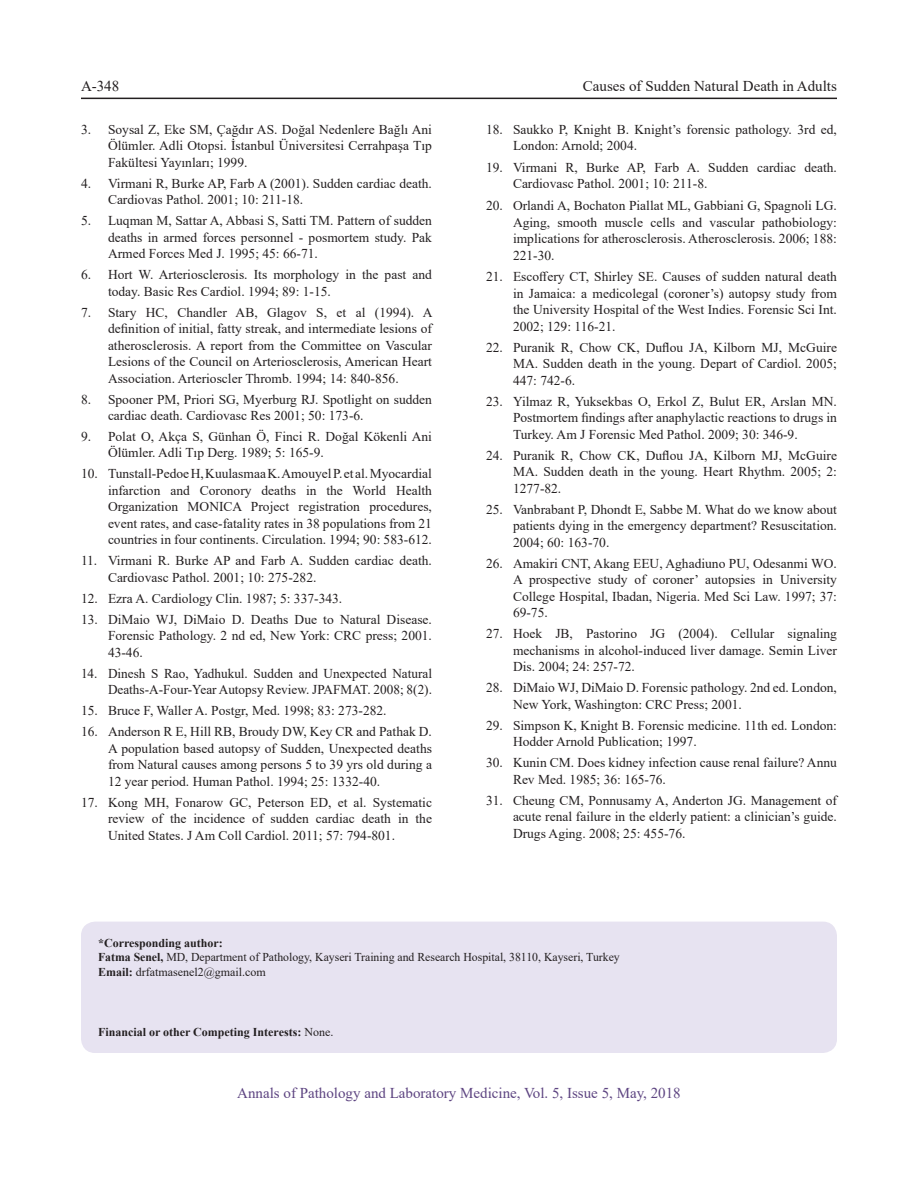
<style>
.page{position:relative;width:918px;height:1188px;background:#fff}
.page>*{position:absolute;margin:0;border:0;box-sizing:border-box;transform-origin:0 0}
.t1{font:15px "Times New Roman";color:#5d4481}
.t2{font:15px "Times New Roman";color:#231f20}
.Ref_Text_without_No{font:13.5px/16.5px "Times New Roman";color:#231f20;text-align:justify}
.Fotnote{font:12px/14.4px "Times New Roman";color:#231f20}
.Fotnote-2{font:700 12px "Times New Roman";color:#231f20}
.s1{font-weight:700}
.s2{font-weight:400}
</style>
<div class="page">
<hr style="left:81px;top:98px;width:756px;height:1px;background:#231f20">
<div style="left:82px;top:922px;width:754px;height:130px;background:#e7e3f1;border-radius:14px"></div>
<div style="left:81px;top:922px;width:756px;height:131px;border:2px solid #e7e3f1;border-radius:14px"></div>
<p class="t2" style="left:81px;top:76px;width:40px">A-348</p>
<p class="t2" style="left:583px;top:76px;width:256px">Causes of Sudden Natural Death in Adults</p>
<p class="Ref_Text_without_No" style="left:108px;top:120px;width:326px;text-indent:-27px">3. Soysal Z, Eke SM, Çağdır AS. Doğal Nedenlere Bağlı Ani Ölümler. Adli Otopsi. İstanbul Üniversitesi Cerrahpaşa Tıp Fakültesi Yayınları; 1999.</p>
<p class="Ref_Text_without_No" style="left:108px;top:174px;width:326px;text-indent:-27px">4. Virmani R, Burke AP, Farb A (2001). Sudden cardiac death.<br>Cardiovas Pathol. 2001; 10: 211-18.</p>
<p class="Ref_Text_without_No" style="left:108px;top:212px;width:326px;text-indent:-27px">5. Luqman M, Sattar A, Abbasi S, Satti TM. Pattern of sudden deaths in armed forces personnel - posmortem study. Pak Armed Forces Med J. 1995; 45: 66-71.</p>
<p class="Ref_Text_without_No" style="left:108px;top:266px;width:326px;text-indent:-27px">6. Hort W. Arteriosclerosis. Its morphology in the past and today. Basic Res Cardiol. 1994; 89: 1-15.</p>
<p class="Ref_Text_without_No" style="left:108px;top:303px;width:326px;text-indent:-27px">7. Stary HC, Chandler AB, Glagov S, et al (1994). A definition of initial, fatty streak, and intermediate lesions of atherosclerosis. A report from the Committee on Vascular Lesions of the Council on Arteriosclerosis, American Heart Association. Arterioscler Thromb. 1994; 14: 840-856.</p>
<p class="Ref_Text_without_No" style="left:108px;top:390px;width:325px;text-indent:-27px">8. Spooner PM, Priori SG, Myerburg RJ. Spotlight on sudden cardiac death. Cardiovasc Res 2001; 50: 173-6.</p>
<p class="Ref_Text_without_No" style="left:108px;top:428px;width:325px;text-indent:-27px">9. Polat O, Akça S, Günhan Ö, Finci R. Doğal Kökenli Ani<br>Ölümler. Adli Tıp Derg. 1989; 5: 165-9.</p>
<p class="Ref_Text_without_No" style="left:108px;top:465px;width:326px;text-indent:-27px">10. Tunstall-Pedoe H, Kuulasmaa K. Amouyel P. et al. Myocardial infarction and Coronory deaths in the World Health Organization MONICA Project registration procedures, event rates, and case-fatality rates in 38 populations from 21 countries in four continents. Circulation. 1994; 90: 583-612.</p>
<p class="Ref_Text_without_No" style="left:108px;top:552px;width:325px;text-indent:-27px">11. Virmani R. Burke AP and Farb A. Sudden cardiac death.<br>Cardiovasc Pathol. 2001; 10: 275-282.</p>
<p class="Ref_Text_without_No" style="left:81px;top:590px;width:263px">12. Ezra A. Cardiology Clin. 1987; 5: 337-343.</p>
<p class="Ref_Text_without_No" style="left:108px;top:611px;width:326px;text-indent:-27px">13. DiMaio WJ, DiMaio D. Deaths Due to Natural Disease.<br>Forensic Pathology. 2 nd ed, New York: CRC press; 2001.<br>43-46.</p>
<p class="Ref_Text_without_No" style="left:81px;top:665px;width:353px;text-align:right">14. Dinesh S Rao, Yadhukul. Sudden and Unexpected Natural<br>Deaths-A-Four-Year Autopsy Review. JPAFMAT. 2008; 8(2).</p>
<p class="Ref_Text_without_No" style="left:81px;top:702px;width:307px">15. Bruce F, Waller A. Postgr, Med. 1998; 83: 273-282.</p>
<p class="Ref_Text_without_No" style="left:108px;top:723px;width:326px;text-indent:-27px">16. Anderson R E, Hill RB, Broudy DW, Key CR and Pathak D.<br>A population based autopsy of Sudden, Unexpected deaths from Natural causes among persons 5 to 39 yrs old during a 12 year period. Human Pathol. 1994; 25: 1332-40.</p>
<p class="Ref_Text_without_No" style="left:108px;top:794px;width:326px;text-indent:-27px">17. Kong MH, Fonarow GC, Peterson ED, et al. Systematic review of the incidence of sudden cardiac death in the United States. J Am Coll Cardiol. 2011; 57: 794-801.</p>
<p class="Ref_Text_without_No" style="left:513px;top:120px;width:325px;text-indent:-27px">18. Saukko P, Knight B. Knight’s forensic pathology. 3rd ed,<br>London: Arnold; 2004.</p>
<p class="Ref_Text_without_No" style="left:513px;top:158px;width:325px;text-indent:-27px">19. Virmani R, Burke AP, Farb A. Sudden cardiac death.<br>Cardiovasc Pathol. 2001; 10: 211-8.</p>
<p class="Ref_Text_without_No" style="left:513px;top:196px;width:326px;text-indent:-27px">20. Orlandi A, Bochaton Piallat ML, Gabbiani G, Spagnoli LG.<br>Aging, smooth muscle cells and vascular pathobiology: implications for atherosclerosis. Atherosclerosis. 2006; 188:<br>221-30.</p>
<p class="Ref_Text_without_No" style="left:513px;top:268px;width:326px;text-indent:-27px">21. Escoffery CT, Shirley SE. Causes of sudden natural death in Jamaica: a medicolegal (coroner’s) autopsy study from the University Hospital of the West Indies. Forensic Sci Int.<br>2002; 129: 116-21.</p>
<p class="Ref_Text_without_No" style="left:513px;top:338px;width:326px;text-indent:-27px">22. Puranik R, Chow CK, Duflou JA, Kilborn MJ, McGuire MA. Sudden death in the young. Depart of Cardiol. 2005; 447: 742-6.</p>
<p class="Ref_Text_without_No" style="left:513px;top:392px;width:326px;text-indent:-27px">23. Yilmaz R, Yuksekbas O, Erkol Z, Bulut ER, Arslan MN.<br>Postmortem findings after anaphylactic reactions to drugs in Turkey. Am J Forensic Med Pathol. 2009; 30: 346-9.</p>
<p class="Ref_Text_without_No" style="left:513px;top:446px;width:326px;text-indent:-27px">24. Puranik R, Chow CK, Duflou JA, Kilborn MJ, McGuire MA. Sudden death in the young. Heart Rhythm. 2005; 2:<br>1277-82.</p>
<p class="Ref_Text_without_No" style="left:513px;top:500px;width:326px;text-indent:-27px">25. Vanbrabant P, Dhondt E, Sabbe M. What do we know about patients dying in the emergency department? Resuscitation.<br>2004; 60: 163-70.</p>
<p class="Ref_Text_without_No" style="left:513px;top:554px;width:326px;text-indent:-27px">26. Amakiri CNT, Akang EEU, Aghadiuno PU, Odesanmi WO.<br>A prospective study of coroner’ autopsies in University College Hospital, Ibadan, Nigeria. Med Sci Law. 1997; 37:<br>69-75.</p>
<p class="Ref_Text_without_No" style="left:513px;top:625px;width:326px;text-indent:-27px">27. Hoek JB, Pastorino JG (2004). Cellular signaling mechanisms in alcohol-induced liver damage. Semin Liver Dis. 2004; 24: 257-72.</p>
<p class="Ref_Text_without_No" style="left:513px;top:679px;width:326px;text-indent:-27px">28. DiMaio WJ, DiMaio D. Forensic pathology. 2nd ed. London,<br>New York, Washington: CRC Press; 2001.</p>
<p class="Ref_Text_without_No" style="left:513px;top:716px;width:326px;text-indent:-27px">29. Simpson K, Knight B. Forensic medicine. 11th ed. London:<br>Hodder Arnold Publication; 1997.</p>
<p class="Ref_Text_without_No" style="left:513px;top:754px;width:325px;text-indent:-27px">30. Kunin CM. Does kidney infection cause renal failure? Annu<br>Rev Med. 1985; 36: 165-76.</p>
<p class="Ref_Text_without_No" style="left:513px;top:791px;width:326px;text-indent:-27px">31. Cheung CM, Ponnusamy A, Anderton JG. Management of acute renal failure in the elderly patient: a clinician’s guide.<br>Drugs Aging. 2008; 25: 455-76.</p>
<p class="Fotnote" style="left:98px;top:935px;width:523px"><span class="s1">*Corresponding author:<br>Fatma Senel,</span> MD, Department of Pathology, Kayseri Training and Research Hospital, 38110, Kayseri, Turkey</p>
<p class="Fotnote" style="left:98px;top:964px;width:169px"><span class="s1">Email:</span> drfatmasenel2@gmail.com</p>
<p class="Fotnote-2" style="left:98px;top:1023px;width:237px">Financial or other Competing Interests: <span class="s2">None.</span></p>
<p class="t1" style="left:237px;top:1082px;width:445px">Annals of Pathology and Laboratory Medicine, Vol. 5, Issue 5, May, 2018</p>
</div>
